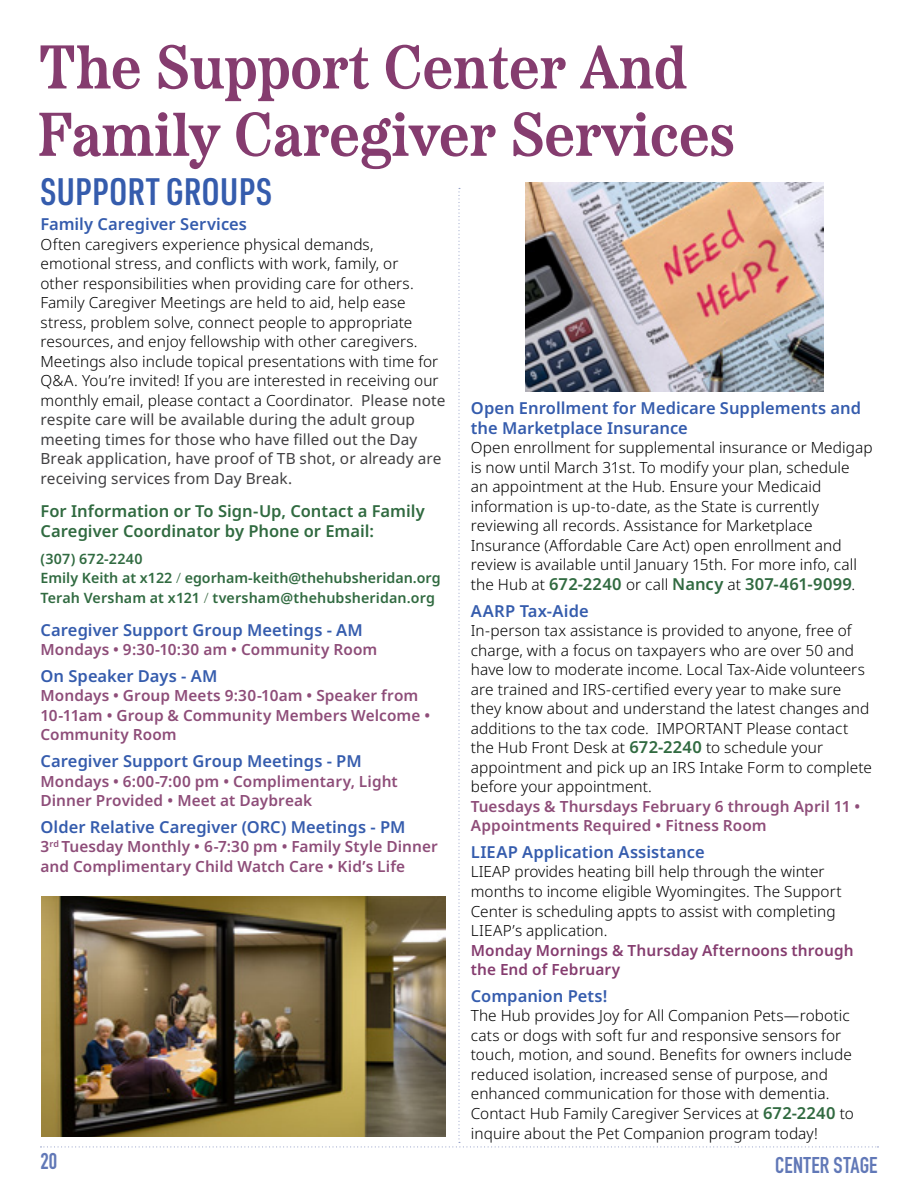
<style>
.page{position:relative;width:918px;height:1188px;background:#fff}
.page>*{position:absolute;margin:0;border:0;box-sizing:border-box;transform-origin:0 0}
.t1{font:600 61.5px/67.3px "Etna";color:#853c6f}
.t2{font:600 37.5px "URWDIN Cond";color:#355cad}
.t3{font:22.5px "DIN Engschrift Std";letter-spacing:.005em;color:#6178b7}
.t4{font:600 16.5px/19.8px "Noto Sans";color:#355cad}
.t5{font:600 16.5px/19.8px "Noto Sans";color:#306a40}
.t6{font:300 15.3px/19.5px "Noto Sans";letter-spacing:.005em;color:#000}
.t7{font:600 15.3px/19.5px "Noto Sans";letter-spacing:.005em;color:#8e4d79}
.t8{font:600 15.3px/19.5px "Noto Sans";letter-spacing:.005em;color:#853c6f}
.t9{font:600 14.25px/19.5px "Noto Sans";color:#306a40}
.s1{font-weight:400;color:#414042}
.s2{font-weight:300}
.s3{font-weight:300;color:#45734c}
.s4{font-weight:300;font-size:15.3px;color:#000}
.s5{color:#355cad}
.s6{font-weight:600;font-size:16.5px;color:#306a40}
</style>
<div class="page">
<img style="left:42px;top:896px;width:404px;height:240px">
<img style="left:525px;top:183px;width:298px;height:208px">
<h1 class="t1" style="left:38px;top:29px;width:699px">The Support Center And<br>Family Caregiver Services</h1>
<h2 class="t2" style="left:40px;top:167px;width:233px">SUPPORT GROUPS</h2>
<p class="t4" style="left:40px;top:215px;width:208px">Family Caregiver Services</p>
<p class="t6" style="left:40px;top:235px;width:406px">Often caregivers experience physical demands, emotional stress, and conflicts with work, family, or<br>other responsibilities when providing care for others.<br>Family Caregiver Meetings are held to aid, help ease stress, problem solve, connect people to appropriate resources, and enjoy fellowship with other caregivers.<br>Meetings also include topical presentations with time for Q&amp;A. You’re invited! If you are interested in receiving our monthly email, please contact a Coordinator. <span class="s1">Please note respite care will be available during the adult group meeting times for those who have filled out the Day Break application, have proof of TB shot, or already are receiving services from Day Break.</span></p>
<p class="t5" style="left:40px;top:502px;width:386px">For Information or To Sign-Up, Contact a Family<br>Caregiver Coordinator by Phone or Email:</p>
<p class="t9" style="left:40px;top:549px;width:402px">(307) 672-2240<br>Emily Keith at x122 <span class="s2">/</span> egorham-keith@thehubsheridan.org<br>Terah Versham at x121 <span class="s3">/</span> tversham@thehubsheridan.org</p>
<p class="t4" style="left:40px;top:620px;width:324px">Caregiver Support Group Meetings - AM</p>
<p class="t7" style="left:40px;top:640px;width:338px">Mondays • 9:30-10:30 am • Community Room</p>
<p class="t4" style="left:40px;top:666px;width:178px">On Speaker Days - AM</p>
<p class="t7" style="left:40px;top:687px;width:391px">Mondays • Group Meets 9:30-10am • Speaker from<br>10-11am • Group &amp; Community Members Welcome •<br>Community Room</p>
<p class="t4" style="left:40px;top:752px;width:323px">Caregiver Support Group Meetings - PM</p>
<p class="t7" style="left:40px;top:771px;width:359px">Mondays • 6:00-7:00 pm • Complimentary, Light<br>Dinner Provided • Meet at Daybreak</p>
<p class="t4" style="left:40px;top:817px;width:366px">Older Relative Caregiver (ORC) Meetings - PM</p>
<p class="t7" style="left:40px;top:837px;width:399px">3<sup>rd</sup> Tuesday Monthly • 6-7:30 pm • Family Style Dinner and Complimentary Child Watch Care • Kid’s Life</p>
<h3 class="t3" style="left:40px;top:1148px;width:18px">20</h3>
<p class="t4" style="left:471px;top:398px;width:392px">Open Enrollment for Medicare Supplements and the Marketplace Insurance</p>
<p class="t6" style="left:471px;top:438px;width:403px">Open enrollment for supplemental insurance or Medigap is now until March 31st. To modify your plan, schedule<br>an appointment at the Hub. Ensure your Medicaid information is up-to-date, as the State is currently reviewing all records. Assistance for Marketplace Insurance (Affordable Care Act) open enrollment and review is available until January 15th. For more info, call</p>
<p class="t5" style="left:471px;top:571px;width:386px;line-height:26.5px"><span class="s4">the Hub at</span> 672-2240 <span class="s4">or call</span> Nancy <span class="s4">at</span> 307-461-9099<span class="s4">.<br></span><span class="s5">AARP Tax-Aide</span></p>
<p class="t6" style="left:471px;top:621px;width:403px">In-person tax assistance is provided to anyone, free of charge, with a focus on taxpayers who are over 50 and have low to moderate income. Local Tax-Aide volunteers are trained and IRS-certified every year to make sure they know about and understand the latest changes and additions to the tax code. IMPORTANT Please contact the Hub Front Desk at <span class="s6">672-2240</span> to schedule your appointment and pick up an IRS Intake Form to complete before your appointment.</p>
<p class="t7" style="left:471px;top:797px;width:391px">Tuesdays &amp; Thursdays February 6 through April 11 •<br>Appointments Required • Fitness Room</p>
<p class="t4" style="left:471px;top:842px;width:235px">LIEAP Application Assistance</p>
<p class="t6" style="left:471px;top:862px;width:372px">LIEAP provides heating bill help through the winter months to income eligible Wyomingites. The Support Center is scheduling appts to assist with completing LIEAP’s application.</p>
<p class="t8" style="left:471px;top:941px;width:384px">Monday Mornings &amp; Thursday Afternoons through the End of February</p>
<p class="t4" style="left:471px;top:986px;width:138px">Companion Pets!</p>
<p class="t6" style="left:471px;top:1006px;width:384px">The Hub provides Joy for All Companion Pets—robotic cats or dogs with soft fur and responsive sensors for touch, motion, and sound. Benefits for owners include reduced isolation, increased sense of purpose, and enhanced communication for those with dementia.<br>Contact Hub Family Caregiver Services at <span class="s6">672-2240</span> to inquire about the Pet Companion program today!</p>
<h3 class="t3" style="left:775px;top:1151px;width:104px">CENTER STAGE</h3>
</div>
